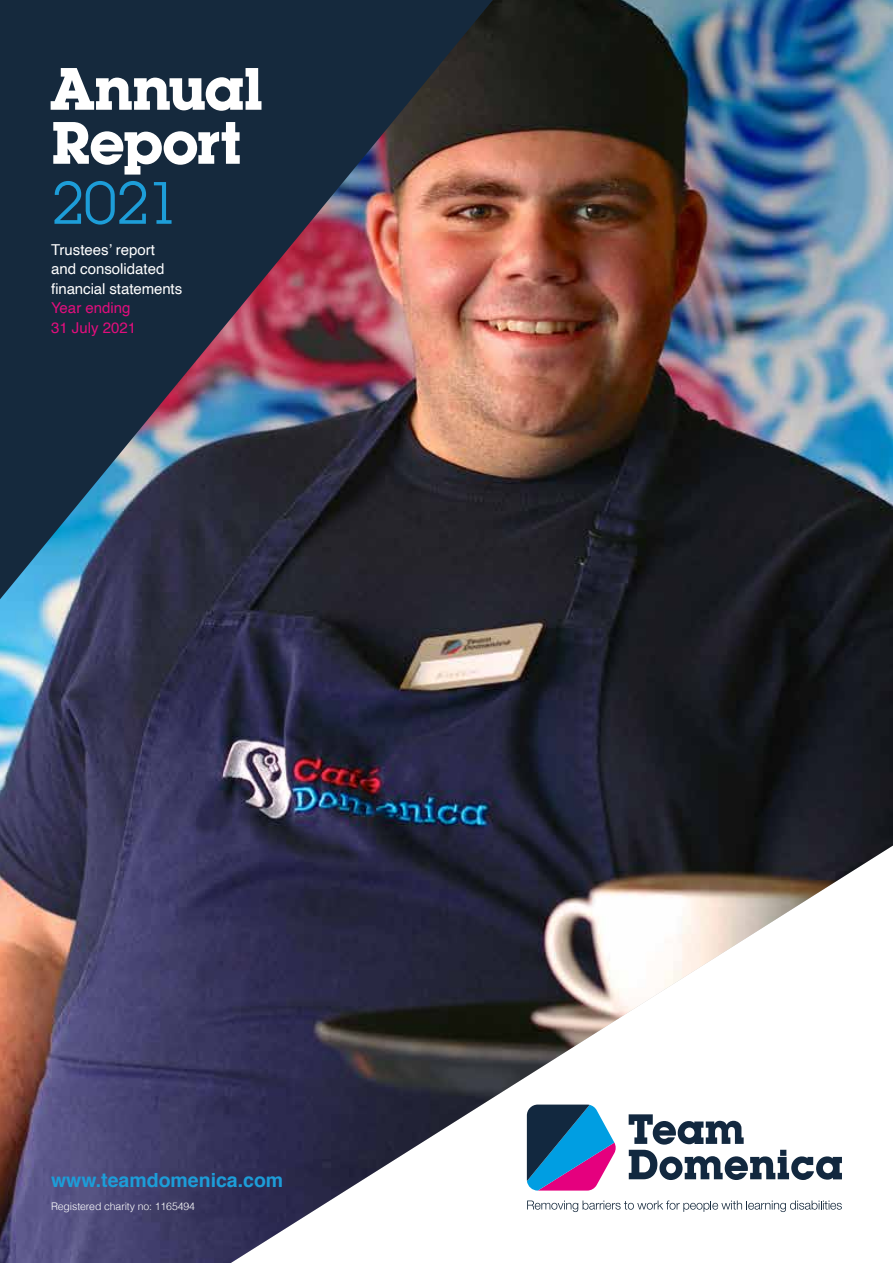
<style>
.page{position:relative;width:893px;height:1263px;background:#fff}
.page>*{position:absolute;margin:0;border:0;box-sizing:border-box;transform-origin:0 0}
.t1{font:700 58.35px/54px "Lubalin Graph Std";letter-spacing:-.025em;color:#fff}
.t2{font:58.35px "Lubalin Graph Std";color:#1d9dd8}
.t3{font:700 19.5px "Helvetica";color:#1d9dd8}
.t4{font:15px/19.5px "Helvetica";color:#fff}
.t5{font:15px/19.5px "Helvetica";color:#e20e7d}
.t6{font:300 10.5px "Helvetica";letter-spacing:-.01em;color:#fff}
</style>
<div class="page">
<img style="left:0;top:0;width:893px;height:1263px">
<svg style="left:629px;top:1114px;width:115px;height:30px"></svg>
<svg style="left:629px;top:1150px;width:213px;height:30px"></svg>
<svg style="left:527px;top:1104px;width:89px;height:86px;background:#5269a0"></svg>
<svg style="left:527px;top:1200px;width:315px;height:12px"></svg>
<img style="left:0;top:0;width:493px;height:599px">
<p class="t1" style="left:51px;top:61px;width:214px">Annual<br>Report</p>
<p class="t2" style="left:51px;top:166px;width:130px">2021</p>
<p class="t4" style="left:51px;top:240px;width:115px">Trustees’ report and consolidated</p>
<p class="t4" style="left:51px;top:279px;width:133px">financial statements</p>
<p class="t5" style="left:51px;top:299px;width:87px">Year ending<br>31 July 2021</p>
<p class="t3" style="left:51px;top:1165px;width:234px">www.teamdomenica.com</p>
<p class="t6" style="left:51px;top:1197px;width:146px">Registered charity no: 1165494</p>
</div>
